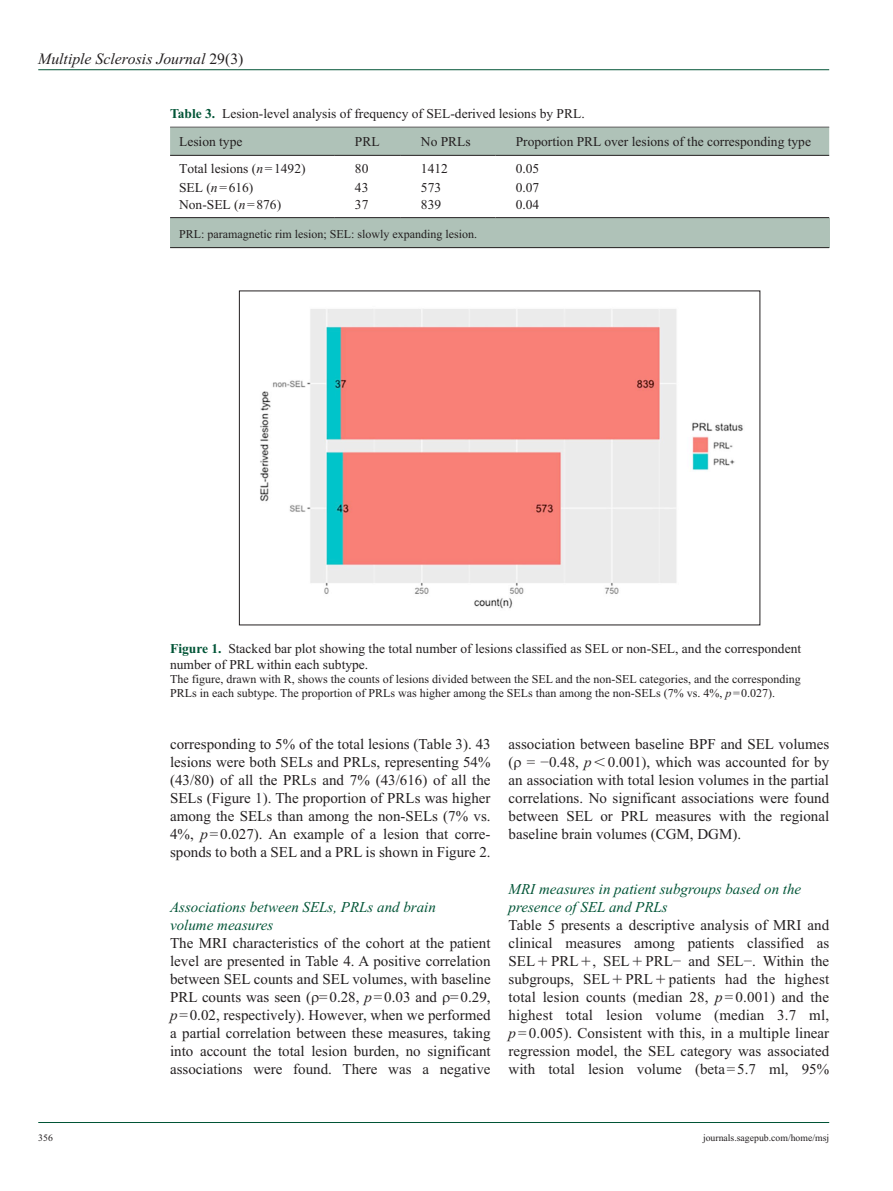
<style>
.page{position:relative;width:893px;height:1191px;background:#fff}
.page>*{position:absolute;margin:0;border:0;box-sizing:border-box;transform-origin:0 0}
.t1{font:italic 15.75px "Times New Roman";color:#231f20}
.t2{font:15px/18px "Times New Roman";color:#231f20;text-align:justify}
.t3{font:italic 15px/18px "Times New Roman";color:#015436}
.t4{font:13.5px/28.5px "Times New Roman";color:#231f20}
.t5{font:12px/14.2px "Times New Roman";color:#231f20}
.t6{font:9.75px "Times New Roman";color:#231f20}
.s1{font-style:normal}
.s2{font-weight:700;color:#015436}
.s3{font-style:italic}
</style>
<div class="page">
<hr style="left:38px;top:69px;width:791px;height:1px;background:#015436">
<hr style="left:38px;top:1122px;width:791px;height:1px;background:#015436">
<div style="left:170px;top:218px;width:659px;height:29px;background:#afc2b8"></div>
<hr style="left:170px;top:127px;width:659px;height:1px;background:#231f20">
<hr style="left:170px;top:247px;width:659px;height:1px;background:#231f20">
<div style="left:170px;top:128px;width:659px;height:27px;background:#afc2b8"></div>
<hr style="left:170px;top:155px;width:165px;height:1px;background:#231f20">
<hr style="left:335px;top:155px;width:66px;height:1px;background:#231f20">
<hr style="left:401px;top:155px;width:95px;height:1px;background:#231f20">
<hr style="left:496px;top:155px;width:333px;height:1px;background:#231f20">
<hr style="left:170px;top:217px;width:165px;height:1px;background:#231f20">
<hr style="left:335px;top:217px;width:66px;height:1px;background:#231f20">
<hr style="left:401px;top:217px;width:95px;height:1px;background:#231f20">
<hr style="left:496px;top:217px;width:333px;height:1px;background:#231f20">
<img style="left:260px;top:309px;width:483px;height:300px">
<p class="t1" style="left:38px;top:50px;width:207px">Multiple Sclerosis Journal <span class="s1">29(3)</span></p>
<p class="t4" style="left:179px;top:99px;width:407px;text-indent:-9px"><span class="s2">Table 3.</span> Lesion-level analysis of frequency of SEL-derived lesions by PRL.<br>Lesion type</p>
<p class="t4" style="left:355px;top:127px;width:26px">PRL</p>
<p class="t4" style="left:421px;top:127px;width:51px">No PRLs</p>
<p class="t4" style="left:516px;top:127px;width:297px">Proportion PRL over lesions of the corresponding type</p>
<p class="t4" style="left:179px;top:154px;width:128px">Total lesions (<span class="s3">n</span>=1492)</p>
<p class="t4" style="left:355px;top:154px;width:15px">80</p>
<p class="t4" style="left:421px;top:154px;width:28px">1412</p>
<p class="t4" style="left:516px;top:154px;width:25px">0.05</p>
<p class="t4" style="left:179px;top:173px;width:76px">SEL (<span class="s3">n</span>=616)</p>
<p class="t4" style="left:355px;top:173px;width:15px">43</p>
<p class="t4" style="left:421px;top:173px;width:22px">573</p>
<p class="t4" style="left:516px;top:173px;width:25px">0.07</p>
<p class="t4" style="left:179px;top:190px;width:104px">Non-SEL (<span class="s3">n</span>=876)</p>
<p class="t4" style="left:355px;top:190px;width:15px">37</p>
<p class="t4" style="left:421px;top:190px;width:22px">839</p>
<p class="t4" style="left:516px;top:190px;width:25px">0.04</p>
<p class="t5" style="left:179px;top:227px;width:299px">PRL: paramagnetic rim lesion; SEL: slowly expanding lesion.</p>
<p class="t4" style="left:170px;top:640px;width:633px;line-height:15.8px"><span class="s2">Figure 1.</span> Stacked bar plot showing the total number of lesions classified as SEL or non-SEL, and the correspondent number of PRL within each subtype.</p>
<p class="t5" style="left:170px;top:672px;width:632px">The figure, drawn with R, shows the counts of lesions divided between the SEL and the non-SEL categories, and the corresponding<br>PRLs in each subtype. The proportion of PRLs was higher among the SELs than among the non-SELs (7% vs. 4%, <span class="s3">p</span>=0.027).</p>
<p class="t2" style="left:170px;top:735px;width:322px">corresponding to 5% of the total lesions (Table 3). 43 lesions were both SELs and PRLs, representing 54% (43/80) of all the PRLs and 7% (43/616) of all the SELs (Figure 1). The proportion of PRLs was higher among the SELs than among the non-SELs (7% vs.<br>4%, <span class="s3">p</span>=0.027). An example of a lesion that corre&shy;sponds to both a SEL and a PRL is shown in Figure 2.</p>
<p class="t3" style="left:170px;top:898px;width:267px">Associations between SELs, PRLs and brain volume measures</p>
<p class="t2" style="left:170px;top:934px;width:322px">The MRI characteristics of the cohort at the patient level are presented in Table 4. A positive correlation between SEL counts and SEL volumes, with baseline PRL counts was seen ( =0.28, <span class="s3">p</span>=0.03 and =0.29, <span class="s3">p</span>=0.02, respectively). However, when we performed a partial correlation between these measures, taking into account the total lesion burden, no significant associations were found. There was a negative</p>
<p class="t2" style="left:509px;top:735px;width:322px">association between baseline BPF and SEL volumes ( = −0.48, <span class="s3">p</span> 0.001), which was accounted for by an association with total lesion volumes in the partial correlations. No significant associations were found between SEL or PRL measures with the regional baseline brain volumes (CGM, DGM).</p>
<p class="t3" style="left:509px;top:880px;width:294px">MRI measures in patient subgroups based on the presence of SEL and PRLs</p>
<p class="t2" style="left:509px;top:916px;width:322px">Table 5 presents a descriptive analysis of MRI and clinical measures among patients classified as SEL PRL , SEL PRL− and SEL−. Within the subgroups, SEL PRL patients had the highest total lesion counts (median 28, <span class="s3">p</span> = 0.001) and the highest total lesion volume (median 3.7 ml, <span class="s3">p</span> = 0.005). Consistent with this, in a multiple linear regression model, the SEL category was associated with total lesion volume (beta=5.7 ml, 95%</p>
<p class="t6" style="left:38px;top:1132px;width:16px">356</p>
<p class="t6" style="left:703px;top:1132px;width:128px">journals.sagepub.com/home/msj</p>
</div>
